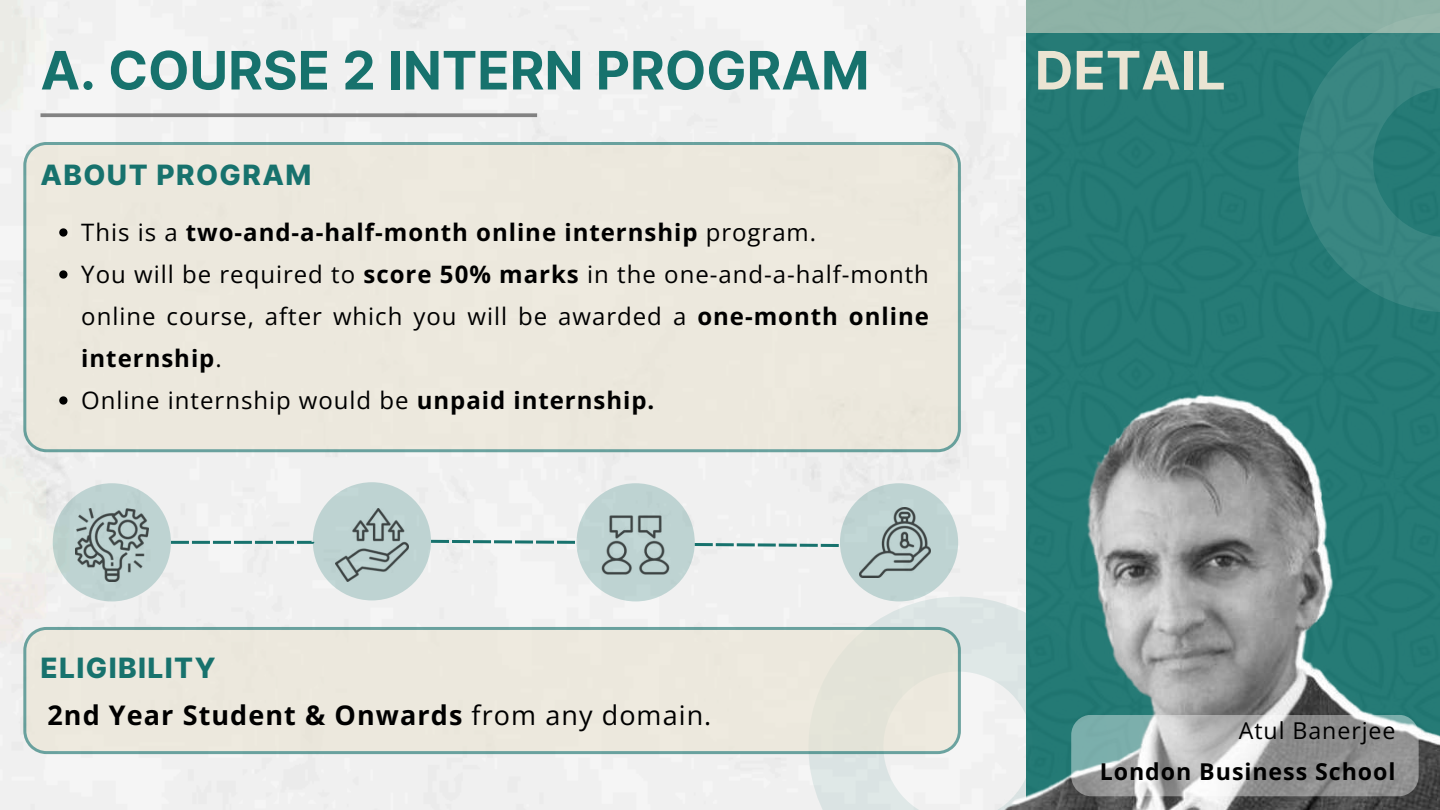
<style>
.page{position:relative;width:1440px;height:810px;background:#fff}
.page>*{position:absolute;margin:0;border:0;box-sizing:border-box;transform-origin:0 0}
.t1{font:700 53px "Inter";color:#17726d}
.t2{font:700 53px "Inter";color:#eae4d2}
.t3{font:800 28px "Inter";letter-spacing:.05em;color:#17726d}
.t4{font:700 27px "Open Sans";letter-spacing:.04em;color:#000}
.t5{font:24px/42px "Open Sans";letter-spacing:.04em;color:#000}
.t6{font:700 23.2px "Open Sans";letter-spacing:.04em;color:#000}
.t7{font:23.2px "Open Sans";letter-spacing:.04em;color:#000}
.s1{font-weight:700}
.s2{font-weight:400}
</style>
<div class="page">
<div style="left:53px;top:483px;width:118px;height:118px;background:#bed3d2;border-radius:50%"></div>
<div style="left:840px;top:483px;width:118px;height:118px;background:#bed3d2;border-radius:50%"></div>
<div style="left:313px;top:482px;width:118px;height:118px;background:#bed3d2;border-radius:50%"></div>
<div style="left:577px;top:483px;width:118px;height:118px;background:#bed3d2;border-radius:50%"></div>
<div style="left:1026px;top:0;width:414px;height:366px;background:#267a76"></div>
<svg style="left:1298px;top:33px;width:142px;height:279px;background:#30807b"></svg>
<svg style="left:808px;top:597px;width:188px;height:213px"></svg>
<div style="left:1027px;top:0;width:413px;height:33px;background:#8fb2a7"></div>
<svg style="left:40px;top:113px;width:497px;height:4px;background:#8b8b8b"></svg>
<div style="left:23px;top:142px;width:938px;height:310px;background:#ece8dd"></div>
<svg style="left:23px;top:627px;width:938px;height:127px;background:#e4e4d9"></svg>
<img style="left:75px;top:508px;width:73px;height:73px">
<img style="left:335px;top:508px;width:74px;height:74px">
<img style="left:601px;top:515px;width:69px;height:60px">
<img style="left:860px;top:507px;width:70px;height:71px">
<svg style="left:431px;top:540px;width:144px;height:4px"></svg>
<svg style="left:695px;top:543px;width:144px;height:4px"></svg>
<svg style="left:171px;top:541px;width:143px;height:3px"></svg>
<img style="left:996px;top:366px;width:444px;height:444px">
<svg style="left:1071px;top:715px;width:348px;height:81px;background:#a6adad"></svg>
<svg style="left:59px;top:228px;width:9px;height:9px"></svg>
<svg style="left:59px;top:270px;width:9px;height:9px"></svg>
<svg style="left:59px;top:396px;width:9px;height:9px"></svg>
<h1 class="t1" style="left:40px;top:32px;width:831px">A. COURSE 2 INTERN PROGRAM</h1>
<h1 class="t2" style="left:1035px;top:32px;width:192px">DETAIL</h1>
<p class="t3" style="left:40px;top:154px;width:272px">ABOUT PROGRAM</p>
<p class="t5" style="left:81px;top:211px;width:849px">This is a <span class="s1">two-and-a-half-month online internship</span> program.<br>You will be required to <span class="s1">score 50% marks</span> in the one-and-a-half-month online course, after which you will be awarded a <span class="s1">one-month online internship</span>.<br>Online internship would be <span class="s1">unpaid internship.</span></p>
<p class="t3" style="left:40px;top:648px;width:177px">ELIGIBILITY</p>
<p class="t4" style="left:47px;top:696px;width:666px">2nd Year Student &amp; Onwards <span class="s2">from any domain.</span></p>
<p class="t7" style="left:1239px;top:715px;width:158px">Atul Banerjee</p>
<p class="t6" style="left:1100px;top:755px;width:297px">London Business School</p>
</div>
